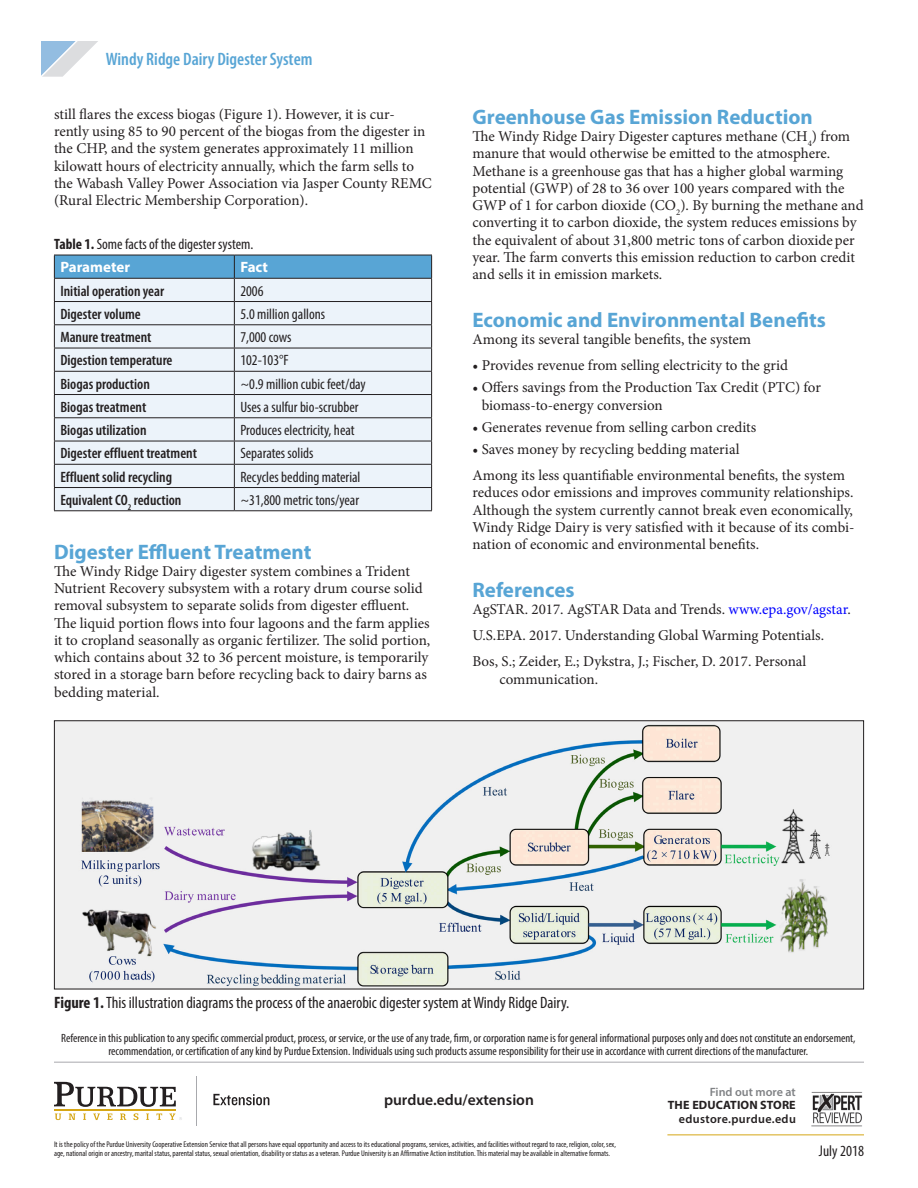
<style>
.page{position:relative;width:918px;height:1188px;background:#fff}
.page>*{position:absolute;margin:0;border:0;box-sizing:border-box;transform-origin:0 0}
.HEADING_1{font:700 21px "Myriad Pro";color:#58a5d5}
.Body_Text{font:700 21px "Myriad Pro";color:#58a5d5}
.t1{font:600 condensed 18px "Myriad Pro";color:#58a5d5}
.Body_Text-2{font:condensed 16.5px "Myriad Pro";color:#231f20}
.t2{font:600 15.6px "Myriad Pro";color:#231f20}
.t3{font:condensed 15.6px "Myriad Pro";color:#231f20}
.Body_Text-3{font:15px/17.2px "Minion Pro";color:#231f20}
.Body_Text___no_space{font:600 condensed 15px "Myriad Pro";color:#231f20}
.Body_Text___no_space-2{font:condensed 15px "Myriad Pro";color:#231f20}
.Body_Text__Hanging_I{font:15px/17.2px "Minion Pro";color:#231f20}
.Body_Text-4{font:condensed 15px "Myriad Pro";color:#231f20}
.Body_Text___no_space-3{font:700 15px "Myriad Pro";color:#fff}
.t4{font:600 12.15px "Myriad Pro";letter-spacing:.03em;color:#231f20}
.t5{font:700 12.15px "Myriad Pro";letter-spacing:.01em;color:#231f20}
.t6{font:600 12.15px "Myriad Pro";color:#808285}
.Body_Text__Hanging_I-2{font:condensed 12px/13.5px "Myriad Pro";color:#231f20;text-align:center}
.t7{font:condensed 8.25px/9px "Myriad Pro";color:#231f20}
.s1{font-weight:700}
.s2{color:#00f}
</style>
<div class="page">
<svg style="left:41px;top:41px;width:57px;height:36px"></svg>
<svg style="left:54px;top:255px;width:378px;height:255px;background:#d1dde8"></svg>
<hr style="left:54px;top:510px;width:180px;height:1px;background:#231f20">
<hr style="left:234px;top:510px;width:198px;height:1px;background:#231f20">
<img style="left:56px;top:722px;width:806px;height:265px">
<svg style="left:54px;top:1082px;width:122px;height:25px"></svg>
<svg style="left:55px;top:1114px;width:6px;height:6px"></svg>
<svg style="left:69px;top:1114px;width:7px;height:6px"></svg>
<svg style="left:83px;top:1114px;width:3px;height:6px"></svg>
<svg style="left:93px;top:1114px;width:7px;height:6px"></svg>
<svg style="left:107px;top:1114px;width:5px;height:6px"></svg>
<svg style="left:120px;top:1114px;width:6px;height:6px"></svg>
<svg style="left:134px;top:1113px;width:5px;height:7px"></svg>
<svg style="left:146px;top:1114px;width:3px;height:6px"></svg>
<svg style="left:156px;top:1114px;width:6px;height:6px"></svg>
<hr style="left:54px;top:1109px;width:122px;height:1px;background:#d5a616">
<svg style="left:169px;top:1114px;width:13px;height:6px"></svg>
<hr style="left:196px;top:1076px;width:1px;height:49px;background:#a8a9ad">
<svg style="left:213px;top:1094px;width:56px;height:11px"></svg>
<hr style="left:667px;top:1135px;width:197px;height:1px;background:#d5a616">
<img style="left:811px;top:1092px;width:52px;height:35px">
<hr style="left:54px;top:1062px;width:810px;height:1px;background:#a8a9ad">
<p class="t1" style="left:106px;top:50px;width:208px">Windy Ridge Dairy Digester System</p>
<p class="Body_Text-3" style="left:54px;top:106px;width:379px">still flares the excess biogas (Figure 1). However, it is cur&shy;rently using 85 to 90 percent of the biogas from the digester in the CHP, and the system generates approximately 11 million kilowatt hours of electricity annually, which the farm sells to the Wabash Valley Power Association via Jasper County REMC (Rural Electric Membership Corporation).</p>
<p class="Body_Text-4" style="left:54px;top:235px;width:201px"><span class="s1">Table 1.</span> Some facts of the digester system.</p>
<p class="Body_Text___no_space-3" style="left:60px;top:257px;width:71px">Parameter</p>
<p class="Body_Text___no_space-3" style="left:240px;top:257px;width:29px">Fact</p>
<p class="Body_Text___no_space" style="left:60px;top:282px;width:105px">Initial operation year</p>
<p class="Body_Text___no_space-2" style="left:240px;top:282px;width:25px">2006</p>
<p class="Body_Text___no_space" style="left:60px;top:306px;width:82px">Digester volume</p>
<p class="Body_Text___no_space-2" style="left:240px;top:305px;width:86px">5.0 million gallons</p>
<p class="Body_Text___no_space" style="left:60px;top:329px;width:93px">Manure treatment</p>
<p class="Body_Text___no_space-2" style="left:240px;top:328px;width:53px">7,000 cows</p>
<p class="Body_Text___no_space" style="left:60px;top:352px;width:114px">Digestion temperature</p>
<p class="Body_Text___no_space-2" style="left:240px;top:351px;width:50px">102-103°F</p>
<p class="Body_Text___no_space" style="left:60px;top:375px;width:91px">Biogas production</p>
<p class="Body_Text___no_space-2" style="left:240px;top:375px;width:127px">~0.9 million cubic feet/day</p>
<p class="Body_Text___no_space" style="left:60px;top:399px;width:88px">Biogas treatment</p>
<p class="Body_Text___no_space-2" style="left:240px;top:398px;width:120px">Uses a sulfur bio-scrubber</p>
<p class="Body_Text___no_space" style="left:60px;top:422px;width:88px">Biogas utilization</p>
<p class="Body_Text___no_space-2" style="left:240px;top:421px;width:116px">Produces electricity, heat</p>
<p class="Body_Text___no_space" style="left:60px;top:445px;width:138px">Digester effluent treatment</p>
<p class="Body_Text___no_space-2" style="left:240px;top:444px;width:75px">Separates solids</p>
<p class="Body_Text___no_space" style="left:60px;top:468px;width:113px">Effluent solid recycling</p>
<p class="Body_Text___no_space-2" style="left:240px;top:468px;width:122px">Recycles bedding material</p>
<p class="Body_Text___no_space" style="left:60px;top:492px;width:123px">Equivalent CO<sub>2</sub> reduction</p>
<p class="Body_Text___no_space-2" style="left:240px;top:491px;width:120px">~31,800 metric tons/year</p>
<p class="Body_Text" style="left:54px;top:538px;width:259px">Digester Effluent Treatment</p>
<p class="Body_Text-3" style="left:54px;top:562px;width:378px">The Windy Ridge Dairy digester system combines a Trident Nutrient Recovery subsystem with a rotary drum course solid removal subsystem to separate solids from digester effluent.<br>The liquid portion flows into four lagoons and the farm applies it to cropland seasonally as organic fertilizer. The solid portion, which contains about 32 to 36 percent moisture, is temporarily stored in a storage barn before recycling back to dairy barns as bedding material.</p>
<p class="HEADING_1" style="left:472px;top:103px;width:342px">Greenhouse Gas Emission Reduction</p>
<p class="Body_Text-3" style="left:472px;top:128px;width:393px">The Windy Ridge Dairy Digester captures methane (CH<sub>4</sub>) from manure that would otherwise be emitted to the atmosphere.<br>Methane is a greenhouse gas that has a higher global warming potential (GWP) of 28 to 36 over 100 years compared with the GWP of 1 for carbon dioxide (CO<sub>2</sub>). By burning the methane and converting it to carbon dioxide, the system reduces emissions by the equivalent of about 31,800 metric tons of carbon dioxide per year. The farm converts this emission reduction to carbon credit and sells it in emission markets.</p>
<p class="HEADING_1" style="left:472px;top:306px;width:355px">Economic and Environmental Benefits</p>
<p class="Body_Text-3" style="left:472px;top:331px;width:280px">Among its several tangible benefits, the system</p>
<p class="Body_Text-3" style="left:472px;top:357px;width:317px">• Provides revenue from selling electricity to the grid</p>
<p class="Body_Text-3" style="left:482px;top:379px;width:341px;text-indent:-9px">• Offers savings from the Production Tax Credit (PTC) for biomass-to-energy conversion</p>
<p class="Body_Text-3" style="left:472px;top:418px;width:285px">• Generates revenue from selling carbon credits</p>
<p class="Body_Text-3" style="left:472px;top:440px;width:268px">• Saves money by recycling bedding material</p>
<p class="Body_Text-3" style="left:472px;top:467px;width:383px">Among its less quantifiable environmental benefits, the system reduces odor emissions and improves community relationships.<br>Although the system currently cannot break even economically, Windy Ridge Dairy is very satisfied with it because of its combi&shy;nation of economic and environmental benefits.</p>
<p class="HEADING_1" style="left:472px;top:576px;width:104px">References</p>
<p class="Body_Text__Hanging_I" style="left:472px;top:601px;width:380px">AgSTAR. 2017. AgSTAR Data and Trends. <span class="s2">www.epa.gov/agstar</span>.</p>
<p class="Body_Text__Hanging_I" style="left:472px;top:627px;width:353px">U.S.EPA. 2017. Understanding Global Warming Potentials.</p>
<p class="Body_Text__Hanging_I" style="left:500px;top:653px;width:308px;text-indent:-27px">Bos, S.; Zeider, E.; Dykstra, J.; Fischer, D. 2017. Personal communication.</p>
<p class="Body_Text-2" style="left:54px;top:992px;width:517px"><span class="s1">Figure 1.</span> This illustration diagrams the process of the anaerobic digester system at Windy Ridge Dairy.</p>
<p class="Body_Text__Hanging_I-2" style="left:61px;top:1031px;width:796px">Reference in this publication to any specific commercial product, process, or service, or the use of any trade, firm, or corporation name is for general informational purposes only and does not constitute an endorsement, recommendation, or certification of any kind by Purdue Extension. Individuals using such products assume responsibility for their use in accordance with current directions of the manufacturer.</p>
<p class="t2" style="left:384px;top:1090px;width:151px">purdue.edu/extension</p>
<p class="t7" style="left:54px;top:1140px;width:564px">It is the policy of the Purdue University Cooperative Extension Service that all persons have equal opportunity and access to its educational programs, services, activities, and facilities without regard to race, religion, color, sex, age, national origin or ancestry, marital status, parental status, sexual orientation, disability or status as a veteran. Purdue University is an Affirmative Action institution. This material may be available in alternative formats.</p>
<p class="t6" style="left:710px;top:1084px;width:88px">Find out more at</p>
<p class="t5" style="left:668px;top:1097px;width:129px">THE EDUCATION STORE</p>
<p class="t4" style="left:679px;top:1111px;width:118px">edustore.purdue.edu</p>
<p class="t3" style="left:819px;top:1141px;width:47px">July 2018</p>
</div>
